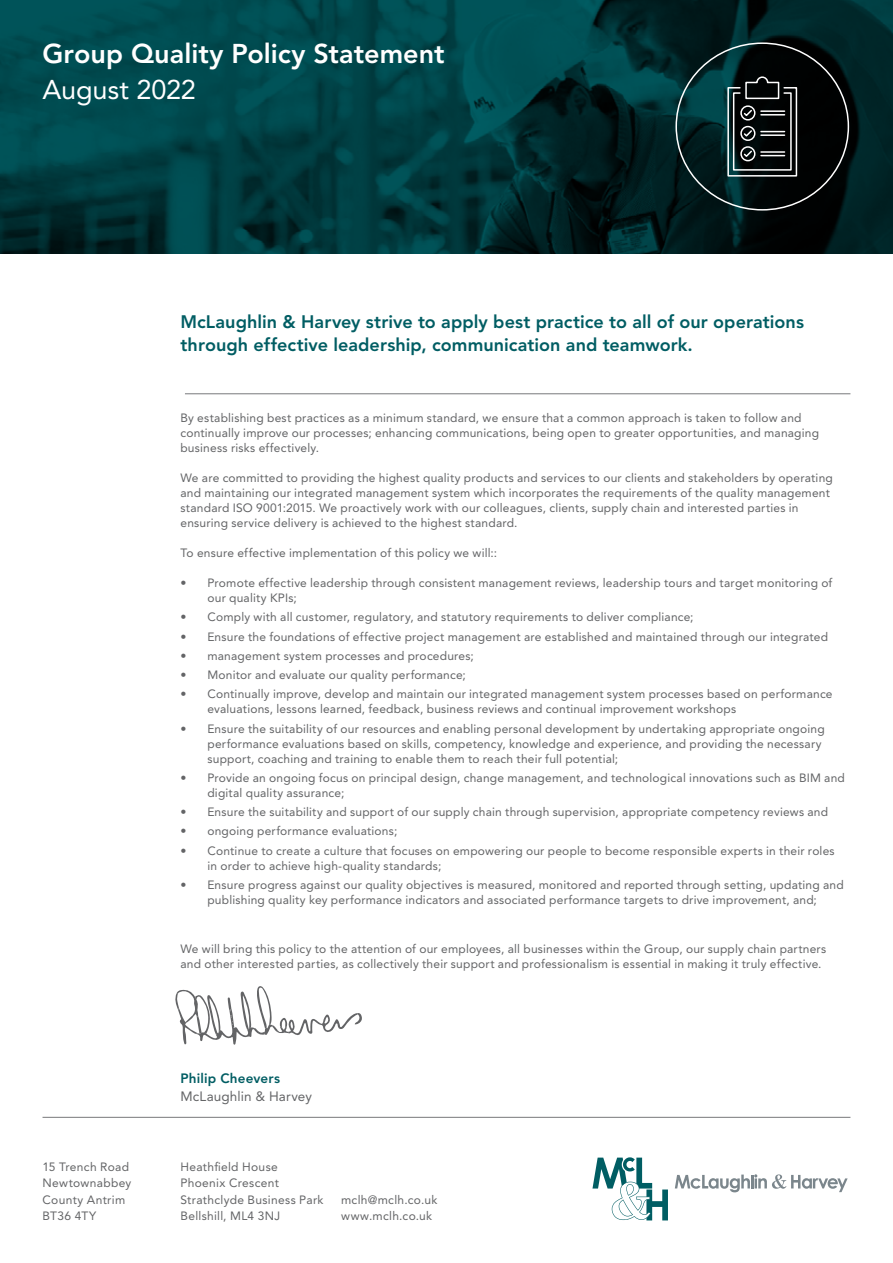
<style>
.page{position:relative;width:893px;height:1263px;background:#fff}
.page>*{position:absolute;margin:0;border:0;box-sizing:border-box;transform-origin:0 0}
.t1{font:800 27px "Avenir LT Std";color:#fff}
.t2{font:27px "Avenir LT Std";letter-spacing:-.005em;color:#fff}
.t3{font:800 18px/22.5px "Avenir LT Std";letter-spacing:.005em;color:#005d63}
.t4{font:13.5px "Avenir LT Std";letter-spacing:.01em;color:#636466}
.t5{font:800 13.5px "Avenir LT Std";letter-spacing:.015em;color:#005d63}
.t6{font:12px/15px "Avenir LT Std";letter-spacing:.015em;color:#636466}
</style>
<div class="page">
<img style="left:0;top:0;width:893px;height:253px">
<svg style="left:592px;top:1157px;width:76px;height:63px"></svg>
<svg style="left:675px;top:1174px;width:173px;height:18px"></svg>
<hr style="left:43px;top:1117px;width:807px;height:1px;background:#77787b">
<hr style="left:185px;top:393px;width:665px;height:1px;background:#77787b">
<svg style="left:727px;top:76px;width:71px;height:101px;background:#303636"></svg>
<svg style="left:175px;top:986px;width:187px;height:59px"></svg>
<h1 class="t1" style="left:43px;top:38px;width:404px">Group Quality Policy Statement</h1>
<h1 class="t2" style="left:43px;top:74px;width:155px">August 2022</h1>
<h2 class="t3" style="left:180px;top:311px;width:625px">McLaughlin &amp; Harvey strive to apply best practice to all of our operations through effective leadership, communication and teamwork.</h2>
<p class="t6" style="left:180px;top:411px;width:640px">By establishing best practices as a minimum standard, we ensure that a common approach is taken to follow and continually improve our processes; enhancing communications, being open to greater opportunities, and managing business risks effectively.</p>
<p class="t6" style="left:180px;top:471px;width:654px">We are committed to providing the highest quality products and services to our clients and stakeholders by operating and maintaining our integrated management system which incorporates the requirements of the quality management standard ISO 9001:2015. We proactively work with our colleagues, clients, supply chain and interested parties in ensuring service delivery is achieved to the highest standard.</p>
<p class="t6" style="left:180px;top:546px;width:318px">To ensure effective implementation of this policy we will::</p>
<p class="t6" style="left:207px;top:576px;width:626px;text-indent:-27px">• Promote effective leadership through consistent management reviews, leadership tours and target monitoring of our quality KPIs;</p>
<p class="t6" style="left:180px;top:610px;width:515px">• Comply with all customer, regulatory, and statutory requirements to deliver compliance;</p>
<p class="t6" style="left:180px;top:629px;width:649px">• Ensure the foundations of effective project management are established and maintained through our integrated</p>
<p class="t6" style="left:180px;top:648px;width:295px">• management system processes and procedures;</p>
<p class="t6" style="left:180px;top:668px;width:287px">• Monitor and evaluate our quality performance;</p>
<p class="t6" style="left:207px;top:687px;width:627px;text-indent:-27px">• Continually improve, develop and maintain our integrated management system processes based on performance evaluations, lessons learned, feedback, business reviews and continual improvement workshops</p>
<p class="t6" style="left:207px;top:721px;width:619px;text-indent:-27px">• Ensure the suitability of our resources and enabling personal development by undertaking appropriate ongoing performance evaluations based on skills, competency, knowledge and experience, and providing the necessary support, coaching and training to enable them to reach their full potential;</p>
<p class="t6" style="left:207px;top:770px;width:639px;text-indent:-27px">• Provide an ongoing focus on principal design, change management, and technological innovations such as BIM and digital quality assurance;</p>
<p class="t6" style="left:180px;top:805px;width:649px">• Ensure the suitability and support of our supply chain through supervision, appropriate competency reviews and</p>
<p class="t6" style="left:180px;top:824px;width:218px">• ongoing performance evaluations;</p>
<p class="t6" style="left:207px;top:843px;width:629px;text-indent:-27px">• Continue to create a culture that focuses on empowering our people to become responsible experts in their roles in order to achieve high-quality standards;</p>
<p class="t6" style="left:180px;top:877px;width:665px;text-align:center">• Ensure progress against our quality objectives is measured, monitored and reported through setting, updating and publishing quality key performance indicators and associated performance targets to drive improvement, and;</p>
<p class="t6" style="left:180px;top:942px;width:647px">We will bring this policy to the attention of our employees, all businesses within the Group, our supply chain partners and other interested parties, as collectively their support and professionalism is essential in making it truly effective.</p>
<p class="t6" style="left:43px;top:1158px;width:90px;line-height:16.5px">15 Trench Road<br>Newtownabbey<br>County Antrim<br>BT36 4TY</p>
<p class="t5" style="left:180px;top:1071px;width:101px">Philip Cheevers</p>
<p class="t4" style="left:180px;top:1089px;width:133px">McLaughlin &amp; Harvey</p>
<p class="t6" style="left:180px;top:1158px;width:145px;line-height:16.5px">Heathfield House<br>Phoenix Crescent<br>Strathclyde Business Park<br>Bellshill, ML4 3NJ</p>
<p class="t6" style="left:341px;top:1191px;width:98px;line-height:16.5px">mclh@mclh.co.uk www.mclh.co.uk</p>
</div>
